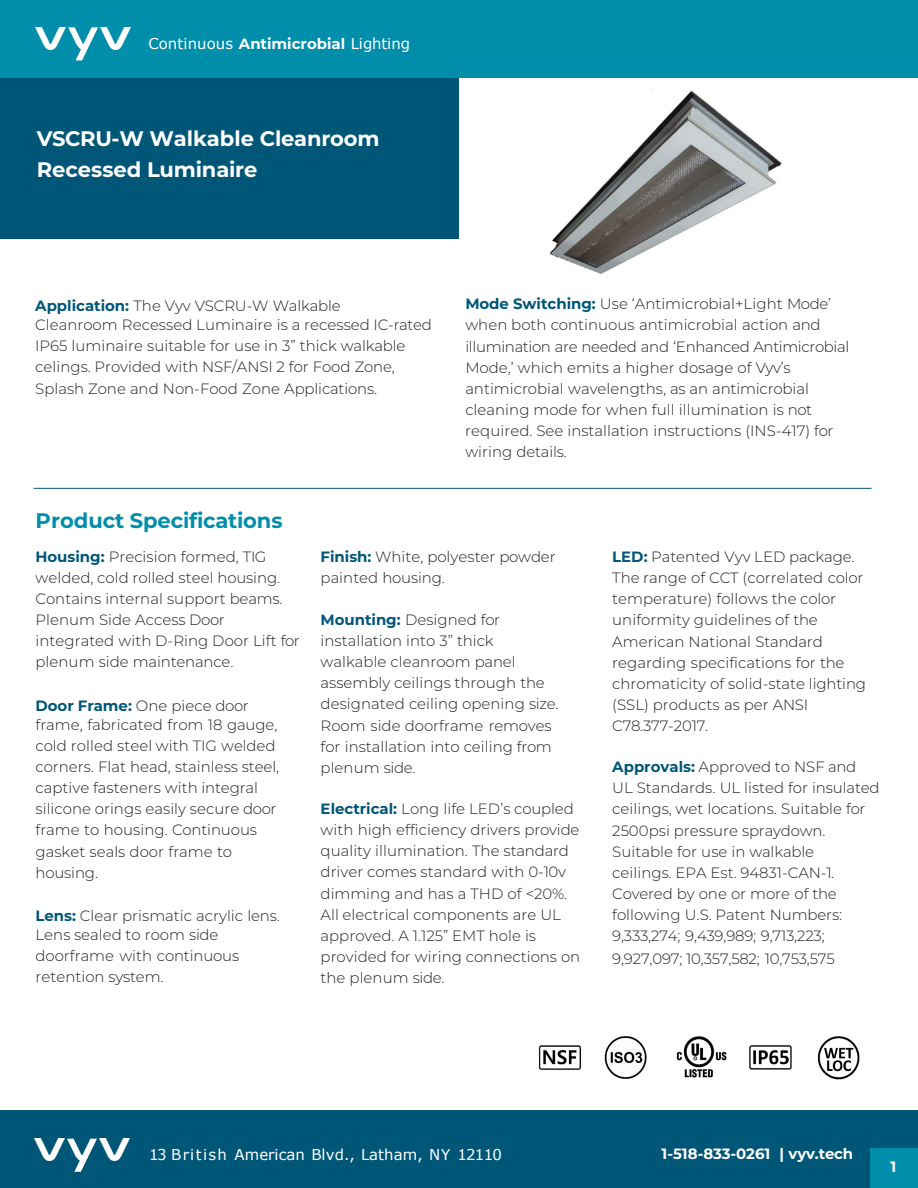
<style>
.page{position:relative;width:918px;height:1188px;background:#fff}
.page>*{position:absolute;margin:0;border:0;box-sizing:border-box;transform-origin:0 0}
.t1{font:700 21px/31.3px "Montserrat";letter-spacing:-.005em;color:#fff}
.t2{font:700 21px "Montserrat";letter-spacing:-.005em;color:#008eaa}
.t3{font:300 15px/21px "Montserrat";color:#231f20}
.t4{font:15px "Verdana";color:#fff}
.t5{font:700 15px "Montserrat";letter-spacing:-.01em;color:#fff}
.s1{font-family:"Montserrat";font-weight:700}
.s2{font-weight:700;color:#005677}
</style>
<div class="page">
<div style="left:0;top:0;width:918px;height:78px;background:#008eaa"></div>
<img style="left:36px;top:27px;width:30px;height:23px">
<img style="left:101px;top:27px;width:29px;height:23px">
<svg style="left:68px;top:27px;width:30px;height:33px"></svg>
<div style="left:0;top:1110px;width:918px;height:78px;background:#005677"></div>
<img style="left:35px;top:1139px;width:30px;height:22px">
<img style="left:99px;top:1139px;width:30px;height:22px">
<svg style="left:67px;top:1139px;width:30px;height:33px"></svg>
<div style="left:870px;top:1148px;width:48px;height:40px;background:#008eaa"></div>
<div style="left:0;top:78px;width:459px;height:161px;background:#005677"></div>
<hr style="left:33px;top:488px;width:839px;height:1px;background:#005677">
<img style="left:550px;top:90px;width:232px;height:185px">
<img style="left:538px;top:1036px;width:322px;height:44px">
<p class="t4" style="left:148px;top:34px;width:263px">Continuous <span class="s1">Antimicrobial</span> Lighting</p>
<p class="t1" style="left:37px;top:122px;width:345px">VSCRU-W Walkable Cleanroom<br>Recessed Luminaire</p>
<p class="t3" style="left:35px;top:295px;width:307px"><span class="s2">Application:</span> The Vyv VSCRU-W Walkable</p>
<p class="t3" style="left:35px;top:314px;width:398px">Cleanroom Recessed Luminaire is a recessed IC-rated IP65 luminaire suitable for use in 3” thick walkable celings. Provided with NSF/ANSI 2 for Food Zone, Splash Zone and Non-Food Zone Applications.</p>
<h1 class="t2" style="left:36px;top:506px;width:249px">Product Specifications</h1>
<p class="t3" style="left:465px;top:293px;width:385px"><span class="s2">Mode Switching:</span> Use ‘Antimicrobial+Light Mode’ when both continuous antimicrobial action and illumination are needed and ‘Enhanced Antimicrobial Mode,’ which emits a higher dosage of Vyv’s antimicrobial wavelengths, as an antimicrobial cleaning mode for when full illumination is not required. See installation instructions (INS-417) for wiring details.</p>
<p class="t3" style="left:36px;top:546px;width:266px"><span class="s2">Housing:</span> Precision formed, TIG welded, cold rolled steel housing.<br>Contains internal support beams.<br>Plenum Side Access Door integrated with D-Ring Door Lift for plenum side maintenance.</p>
<p class="t3" style="left:36px;top:694px;width:215px"><span class="s2">Door Frame:</span> One piece door</p>
<p class="t3" style="left:35px;top:714px;width:245px">frame, fabricated from 18 gauge, cold rolled steel with TIG welded corners. Flat head, stainless steel, captive fasteners with integral silicone orings easily secure door frame to housing. Continuous gasket seals door frame to housing.</p>
<p class="t3" style="left:35px;top:904px;width:246px"><span class="s2">Lens:</span> Clear prismatic acrylic lens.</p>
<p class="t3" style="left:35px;top:924px;width:205px">Lens sealed to room side doorframe with continuous retention system.</p>
<p class="t3" style="left:321px;top:546px;width:237px"><span class="s2">Finish:</span> White, polyester powder painted housing.</p>
<p class="t3" style="left:321px;top:609px;width:239px"><span class="s2">Mounting:</span> Designed for installation into 3” thick walkable cleanroom panel assembly ceilings through the designated ceiling opening size.<br>Room side doorframe removes for installation into ceiling from plenum side.</p>
<p class="t3" style="left:321px;top:798px;width:261px"><span class="s2">Electrical:</span> Long life LED’s coupled with high efficiency drivers provide quality illumination. The standard driver comes standard with 0-10v dimming and has a THD of &lt;20%.<br>All electrical components are UL approved. A 1.125” EMT hole is provided for wiring connections on the plenum side.</p>
<p class="t3" style="left:612px;top:546px;width:255px"><span class="s2">LED:</span> Patented Vyv LED package.<br>The range of CCT (correlated color temperature) follows the color uniformity guidelines of the<br>American National Standard regarding specifications for the chromaticity of solid-state lighting (SSL) products as per ANSI<br>C78.377-2017.</p>
<p class="t3" style="left:612px;top:756px;width:269px"><span class="s2">Approvals:</span> Approved to NSF and UL Standards. UL listed for insulated ceilings, wet locations. Suitable for 2500psi pressure spraydown.</p>
<p class="t3" style="left:612px;top:840px;width:231px">Suitable for use in walkable ceilings. EPA Est. 94831-CAN-1.<br>Covered by one or more of the following U.S. Patent Numbers:<br>9,333,274; 9,439,989; 9,713,223;</p>
<p class="t3" style="left:612px;top:947px;width:224px">9,927,097; 10,357,582; 10,753,575</p>
<p class="t4" style="left:149px;top:1144px;width:355px">13 British American Blvd., Latham, NY 12110</p>
<p class="t5" style="left:661px;top:1143px;width:193px">1-518-833-0261 | vyv.tech</p>
<p class="t5" style="left:890px;top:1156px;width:7px">1</p>
</div>
